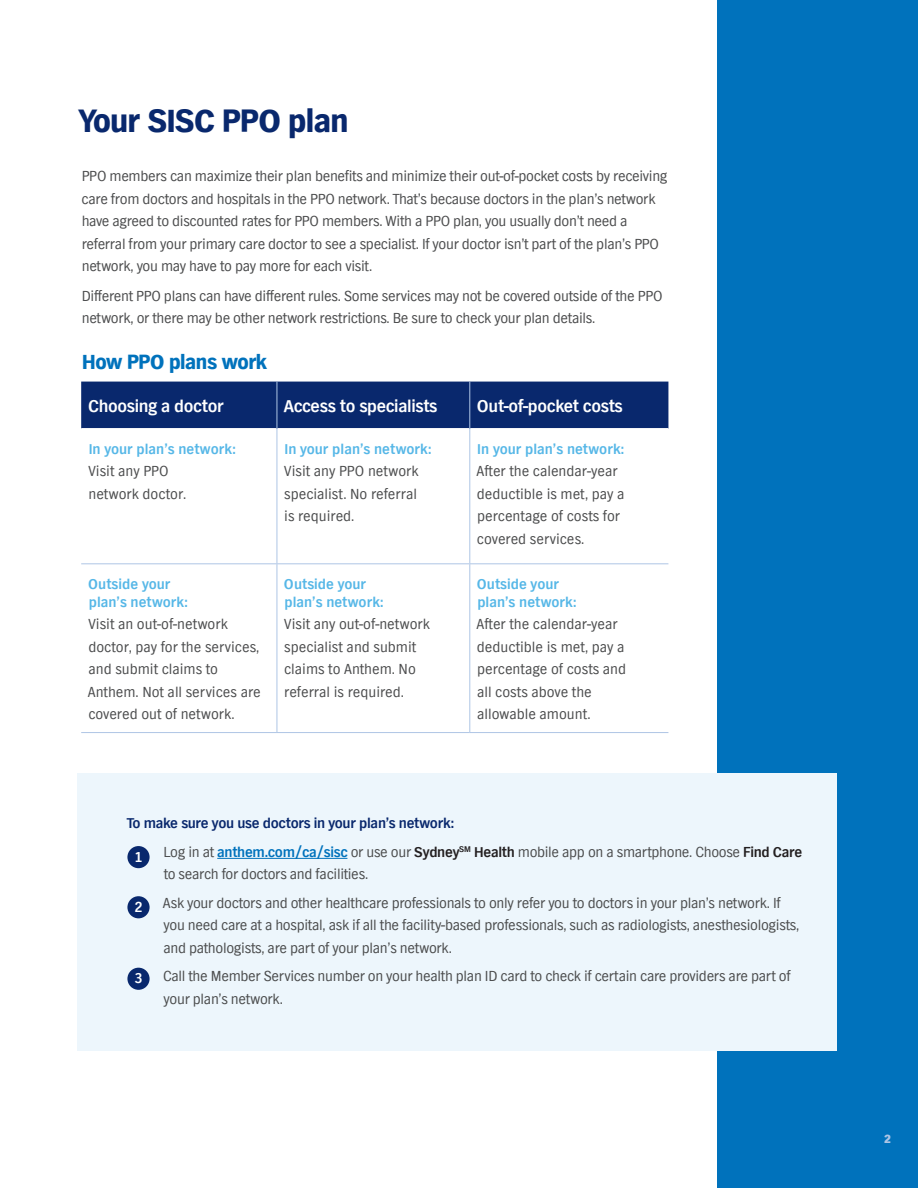
<style>
.page{position:relative;width:918px;height:1188px;background:#fff}
.page>*{position:absolute;margin:0;border:0;box-sizing:border-box;transform-origin:0 0}
.t1{font:900 33px "TV Nord EF";letter-spacing:-.02em;color:#09286d}
.t2{font:900 21px "TV Nord EF";letter-spacing:-.02em;color:#0072bc}
.t3{font:700 18px "TV Nord EF";letter-spacing:-.02em;color:#fff}
.t4{font:15px/22.5px "TV Nord EF";letter-spacing:-.02em;color:#4b4c4d}
.t5{font:15px/22.5px "TV Nord EF";color:#4b4c4d}
.t6{font:700 15px/18px "TV Nord EF";color:#56b7e7}
.t7{font:700 15px "TV Nord EF";color:#fff}
.t8{font:800 12px "TV Nord EF";color:#aec5e5}
.s1{font-weight:700;color:#09286d}
.s2{font-weight:700;color:#0072bc}
.s3{font-weight:700;color:#231f20}
</style>
<div class="page">
<div style="left:717px;top:0;width:201px;height:1188px;background:#0072bc"></div>
<div style="left:78px;top:773px;width:759px;height:278px;background:#edf6fc"></div>
<div style="left:81px;top:382px;width:587px;height:46px;background:#09286d"></div>
<hr style="left:277px;top:429px;width:1px;height:134px;background:#aec5e5">
<hr style="left:469px;top:429px;width:1px;height:134px;background:#aec5e5">
<hr style="left:81px;top:563px;width:196px;height:1px;background:#aec5e5">
<hr style="left:277px;top:563px;width:193px;height:1px;background:#aec5e5">
<hr style="left:277px;top:564px;width:1px;height:168px;background:#aec5e5">
<hr style="left:470px;top:563px;width:198px;height:1px;background:#aec5e5">
<hr style="left:469px;top:564px;width:1px;height:168px;background:#aec5e5">
<hr style="left:81px;top:732px;width:196px;height:1px;background:#aec5e5">
<hr style="left:277px;top:732px;width:193px;height:1px;background:#aec5e5">
<hr style="left:470px;top:732px;width:198px;height:1px;background:#aec5e5">
<hr style="left:277px;top:382px;width:1px;height:47px;background:#aec5e5">
<hr style="left:469px;top:382px;width:1px;height:47px;background:#aec5e5">
<hr style="left:217px;top:858px;width:130px;height:1px;background:#0072bc">
<div style="left:127px;top:846px;width:23px;height:22px;background:#09286d;border-radius:50%"></div>
<div style="left:127px;top:896px;width:23px;height:22px;background:#09286d;border-radius:50%"></div>
<div style="left:127px;top:968px;width:23px;height:22px;background:#09286d;border-radius:50%"></div>
<h1 class="t1" style="left:78px;top:102px;width:272px">Your SISC PPO plan</h1>
<p class="t4" style="left:82px;top:165px;width:588px">PPO members can maximize their plan benefits and minimize their out-of-pocket costs by receiving care from doctors and hospitals in the PPO network. That’s because doctors in the plan’s network have agreed to discounted rates for PPO members. With a PPO plan, you usually don’t need a referral from your primary care doctor to see a specialist. If your doctor isn’t part of the plan’s PPO network, you may have to pay more for each visit.</p>
<p class="t4" style="left:82px;top:285px;width:582px">Different PPO plans can have different rules. Some services may not be covered outside of the PPO network, or there may be other network restrictions. Be sure to check your plan details.</p>
<h2 class="t2" style="left:82px;top:350px;width:187px">How PPO plans work</h2>
<p class="t3" style="left:88px;top:396px;width:137px">Choosing a doctor</p>
<p class="t3" style="left:284px;top:396px;width:155px">Access to specialists</p>
<p class="t3" style="left:477px;top:396px;width:147px">Out-of-pocket costs</p>
<p class="t6" style="left:89px;top:440px;width:148px">In your plan’s network:</p>
<p class="t5" style="left:88px;top:460px;width:99px">Visit any PPO network doctor.</p>
<p class="t6" style="left:284px;top:440px;width:148px">In your plan’s network:</p>
<p class="t4" style="left:284px;top:460px;width:136px;text-align:justify">Visit any PPO network specialist. No referral is required.</p>
<p class="t6" style="left:477px;top:440px;width:148px">In your plan’s network:</p>
<p class="t5" style="left:477px;top:460px;width:149px">After the calendar-year deductible is met, pay a percentage of costs for covered services.</p>
<p class="t6" style="left:88px;top:575px;width:101px">Outside your plan’s network:</p>
<p class="t5" style="left:88px;top:613px;width:174px">Visit an out-of-network doctor, pay for the services, and submit claims to<br>Anthem. Not all services are covered out of network.</p>
<p class="t6" style="left:284px;top:575px;width:101px">Outside your plan’s network:</p>
<p class="t5" style="left:284px;top:613px;width:147px">Visit any out-of-network specialist and submit claims to Anthem. No referral is required.</p>
<p class="t6" style="left:477px;top:575px;width:101px">Outside your plan’s network:</p>
<p class="t5" style="left:477px;top:613px;width:151px">After the calendar-year deductible is met, pay a percentage of costs and all costs above the allowable amount.</p>
<p class="t4" style="left:163px;top:810px;width:641px;line-height:28.5px;text-indent:-36px"><span class="s1">To make sure you use doctors in your plan’s network:<br></span>Log in at <span class="s2">anthem.com/ca/sisc</span> or use our <span class="s3">Sydney</span><sup>SM</sup> <span class="s3">Health</span> mobile app on a smartphone. Choose <span class="s3">Find Care</span></p>
<p class="t4" style="left:163px;top:861px;width:619px;line-height:28.5px">to search for doctors and facilities.<br>Ask your doctors and other healthcare professionals to only refer you to doctors in your plan’s network. If</p>
<p class="t4" style="left:163px;top:915px;width:637px">you need care at a hospital, ask if all the facility-based professionals, such as radiologists, anesthesiologists, and pathologists, are part of your plan’s network.</p>
<p class="t4" style="left:163px;top:966px;width:629px">Call the Member Services number on your health plan ID card to check if certain care providers are part of your plan’s network.</p>
<p class="t7" style="left:134px;top:848px;width:10px">1</p>
<p class="t7" style="left:134px;top:898px;width:10px">2</p>
<p class="t7" style="left:134px;top:970px;width:10px">3</p>
<p class="t8" style="left:884px;top:1132px;width:8px">2</p>
</div>
